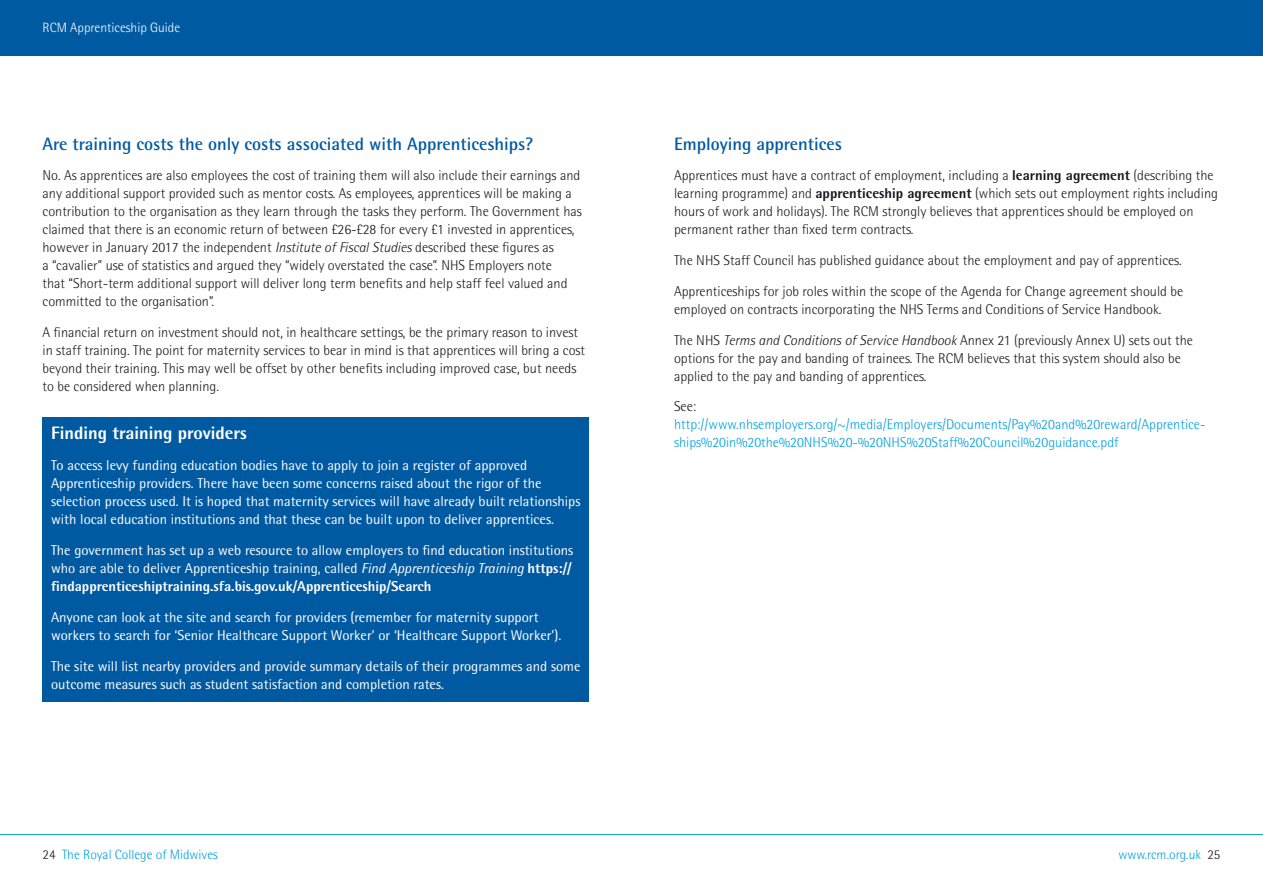
<style>
.page{position:relative;width:1263px;height:893px;background:#fff}
.page>*{position:absolute;margin:0;border:0;box-sizing:border-box;transform-origin:0 0}
.t1{font:700 18px "Rotis Semi Sans";color:#005aa2}
.t2{font:800 18px "Rotis Semi Sans";color:#fff}
.t3{font:300 14.25px/18px "Rotis Semi Sans";color:#1a171c}
.t4{font:14.25px/18px "Rotis Semi Sans";color:#fff}
.t5{font:300 14.25px/18px "Rotis Semi Sans";color:#009ee0}
.t6{font:300 13.5px "Rotis Semi Sans";color:#009ee0}
.t7{font:300 13.5px "Rotis Semi Sans";color:#fff}
.s1{font-style:italic}
.s2{font-weight:800}
.s3{color:#1a171c}
</style>
<div class="page">
<hr style="left:0;top:834px;width:1263px;height:1px;background:#009ee0">
<div style="left:0;top:0;width:1263px;height:56px;background:#005aa2"></div>
<div style="left:43px;top:417px;width:546px;height:284px;background:#005aa2"></div>
<p class="t7" style="left:43px;top:19px;width:139px">RCM Apprenticeship Guide</p>
<p class="t1" style="left:43px;top:133px;width:492px">Are training costs the only costs associated with Apprenticeships?</p>
<p class="t3" style="left:43px;top:167px;width:541px">No. As apprentices are also employees the cost of training them will also include their earnings and any additional support provided such as mentor costs. As employees, apprentices will be making a contribution to the organisation as they learn through the tasks they perform. The Government has claimed that there is an economic return of between £26-£28 for every £1 invested in apprentices, however in January 2017 the independent <span class="s1">Institute of Fiscal Studies</span> described these figures as<br>a “cavalier” use of statistics and argued they “widely overstated the case”. NHS Employers note<br>that “Short-term additional support will deliver long term benefits and help staff feel valued and committed to the organisation”.</p>
<p class="t3" style="left:43px;top:323px;width:544px">A financial return on investment should not, in healthcare settings, be the primary reason to invest in staff training. The point for maternity services to bear in mind is that apprentices will bring a cost beyond their training. This may well be offset by other benefits including improved case, but needs to be considered when planning.</p>
<p class="t2" style="left:51px;top:422px;width:197px">Finding training providers</p>
<p class="t4" style="left:51px;top:456px;width:531px">To access levy funding education bodies have to apply to join a register of approved Apprenticeship providers. There have been some concerns raised about the rigor of the selection process used. It is hoped that maternity services will have already built relationships with local education institutions and that these can be built upon to deliver apprentices.</p>
<p class="t4" style="left:51px;top:541px;width:524px;text-align:justify">The government has set up a web resource to allow employers to find education institutions who are able to deliver Apprenticeship training, called <span class="s1">Find Apprenticeship Training</span> <span class="s2">https:// findapprenticeshiptraining.sfa.bis.gov.uk/Apprenticeship/Search</span></p>
<p class="t4" style="left:51px;top:608px;width:512px">Anyone can look at the site and search for providers (remember for maternity support workers to search for ‘Senior Healthcare Support Worker’ or ‘Healthcare Support Worker’).</p>
<p class="t4" style="left:51px;top:657px;width:531px">The site will list nearby providers and provide summary details of their programmes and some outcome measures such as student satisfaction and completion rates.</p>
<p class="t6" style="left:43px;top:847px;width:177px"><span class="s3">24</span> The Royal College of Midwives</p>
<p class="t1" style="left:674px;top:133px;width:170px">Employing apprentices</p>
<p class="t3" style="left:674px;top:167px;width:545px">Apprentices must have a contract of employment, including a <span class="s2">learning agreement</span> (describing the learning programme) and <span class="s2">apprenticeship agreement</span> (which sets out employment rights including hours of work and holidays). The RCM strongly believes that apprentices should be employed on permanent rather than fixed term contracts.</p>
<p class="t3" style="left:674px;top:245px;width:511px;line-height:30.8px">The NHS Staff Council has published guidance about the employment and pay of apprentices.<br>Apprenticeships for job roles within the scope of the Agenda for Change agreement should be</p>
<p class="t3" style="left:674px;top:294px;width:520px;line-height:30.8px">employed on contracts incorporating the NHS Terms and Conditions of Service Handbook.<br>The NHS <span class="s1">Terms and Conditions of Service Handbook</span> Annex 21 (previously Annex U) sets out the</p>
<p class="t3" style="left:674px;top:349px;width:508px">options for the pay and banding of trainees. The RCM believes that this system should also be applied to the pay and banding of apprentices.</p>
<p class="t3" style="left:674px;top:398px;width:24px">See:</p>
<p class="t5" style="left:674px;top:416px;width:533px">http://www.nhsemployers.org/~/media/Employers/Documents/Pay%20and%20reward/Apprentice&shy;ships%20in%20the%20NHS%20-%20NHS%20Staff%20Council%20guidance.pdf</p>
<p class="t6" style="left:1118px;top:847px;width:104px">www.rcm.org.uk <span class="s3">25</span></p>
</div>
